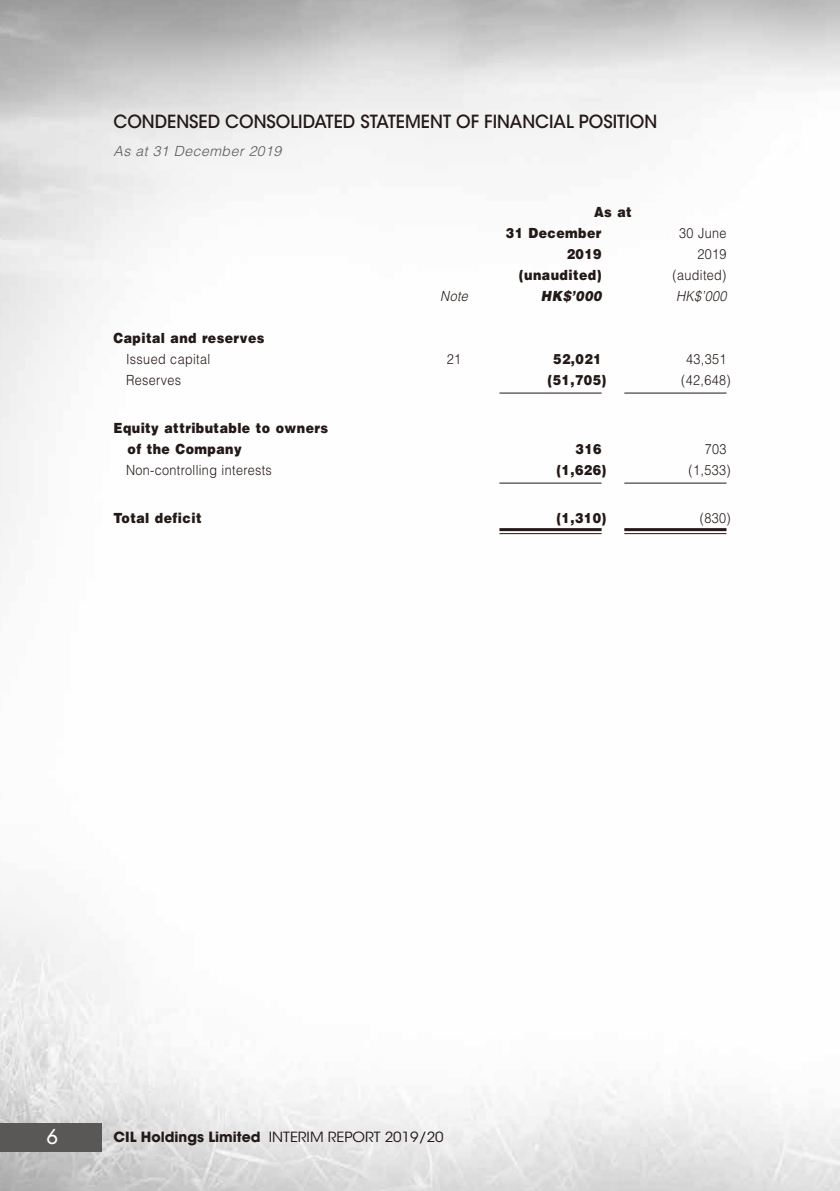
<style>
.page{position:relative;width:840px;height:1191px;background:#fff}
.page>*{position:absolute;margin:0;border:0;box-sizing:border-box;transform-origin:0 0}
.t1{font:500 20px "Futura Std";color:#fff}
.t2{font:500 18px "ITC Avant Garde Std";color:#231916;scale:.95 1}
._50_Table_txt{font:900 14px/21px "Helvetica LT Std";letter-spacing:.035em;color:#231916;scale:.9 1}
._50_Table_txt-2{font:300 14px "Helvetica LT Std";letter-spacing:.03em;color:#231916;scale:.9 1}
.t3{font:14px "ITC Avant Garde Std";color:#231916;scale:1.05 1}
.t4{font:italic 300 14px "Helvetica LT Std";letter-spacing:.04em;color:#595857}
._50_Table_txt-3{font:italic 300 14px "Helvetica LT Std";letter-spacing:.03em;color:#231916;scale:.9 1}
._50_Table_txt-4{font:italic 900 14px "Helvetica LT Std";color:#231916;scale:.9 1}
.s1{font-weight:700}
</style>
<div class="page">
<img style="left:0;top:0;width:838px;height:1191px">
<div style="left:0;top:1123px;width:102px;height:28px;background:#595857"></div>
<hr style="left:499px;top:392px;width:102px;height:1px;background:#231916">
<hr style="left:624px;top:392px;width:102px;height:1px;background:#231916">
<hr style="left:499px;top:482px;width:102px;height:1px;background:#231916">
<hr style="left:624px;top:482px;width:102px;height:1px;background:#231916">
<hr style="left:499px;top:528px;width:102px;height:3px;background:#231916">
<hr style="left:499px;top:533px;width:102px;height:1px;background:#231916">
<hr style="left:624px;top:528px;width:102px;height:3px;background:#231916">
<hr style="left:624px;top:533px;width:102px;height:1px;background:#231916">
<p class="t2" style="left:113px;top:110px;width:573px">CONDENSED CONSOLIDATED STATEMENT OF FINANCIAL POSITION</p>
<p class="t4" style="left:113px;top:142px;width:169px">As at 31 December 2019</p>
<p class="_50_Table_txt" style="left:593px;top:201px;width:43px">As at</p>
<p class="_50_Table_txt" style="left:505px;top:222px;width:108px">31 December</p>
<p class="_50_Table_txt" style="left:566px;top:243px;width:40px">2019</p>
<p class="_50_Table_txt-2" style="left:678px;top:224px;width:54px">30 June</p>
<p class="_50_Table_txt-2" style="left:697px;top:245px;width:34px">2019</p>
<p class="_50_Table_txt" style="left:518px;top:264px;width:93px">(unaudited)</p>
<p class="_50_Table_txt-2" style="left:672px;top:266px;width:61px">(audited)</p>
<p class="_50_Table_txt-3" style="left:440px;top:287px;width:32px">Note</p>
<p class="_50_Table_txt-4" style="left:540px;top:287px;width:69px">HK$’000</p>
<p class="_50_Table_txt-3" style="left:675px;top:287px;width:58px">HK$’000</p>
<p class="_50_Table_txt" style="left:113px;top:327px;width:169px">Capital and reserves</p>
<p class="_50_Table_txt-2" style="left:126px;top:350px;width:95px">Issued capital</p>
<p class="_50_Table_txt-2" style="left:446px;top:350px;width:17px">21</p>
<p class="_50_Table_txt" style="left:553px;top:348px;width:55px">52,021</p>
<p class="_50_Table_txt-2" style="left:685px;top:350px;width:46px">43,351</p>
<p class="_50_Table_txt-2" style="left:126px;top:371px;width:63px">Reserves</p>
<p class="_50_Table_txt" style="left:547px;top:369px;width:67px">(51,705)</p>
<p class="_50_Table_txt-2" style="left:680px;top:371px;width:56px">(42,648)</p>
<p class="_50_Table_txt" style="left:127px;top:417px;width:224px;text-indent:-14px">Equity attributable to owners of the Company</p>
<p class="_50_Table_txt" style="left:575px;top:438px;width:30px">316</p>
<p class="_50_Table_txt-2" style="left:704px;top:440px;width:26px">703</p>
<p class="_50_Table_txt-2" style="left:126px;top:461px;width:163px">Non-controlling interests</p>
<p class="_50_Table_txt" style="left:556px;top:459px;width:57px">(1,626)</p>
<p class="_50_Table_txt-2" style="left:688px;top:461px;width:48px">(1,533)</p>
<p class="_50_Table_txt" style="left:113px;top:507px;width:99px">Total deficit</p>
<p class="_50_Table_txt" style="left:556px;top:507px;width:57px">(1,310)</p>
<p class="_50_Table_txt-2" style="left:699px;top:509px;width:36px">(830)</p>
<h1 class="t1" style="left:47px;top:1123px;width:13px">6</h1>
<p class="t3" style="left:113px;top:1128px;width:316px"><span class="s1">CIL Holdings Limited</span> INTERIM REPORT 2019/20</p>
</div>
